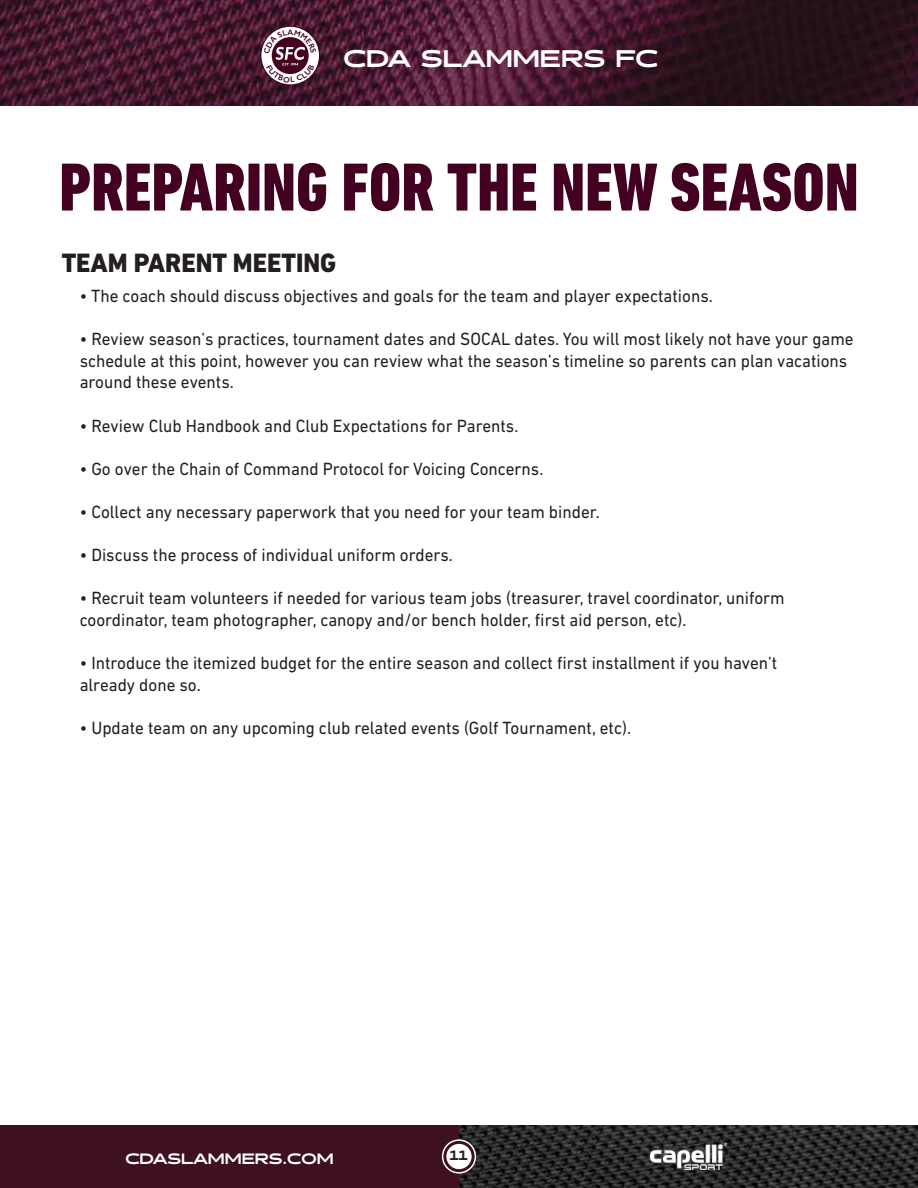
<style>
.page{position:relative;width:918px;height:1188px;background:#fff}
.page>*{position:absolute;margin:0;border:0;box-sizing:border-box;transform-origin:0 0}
.t1{font:800 condensed 69px "DIN Next LT Pro";color:#440020}
.t2{font:800 27px "DIN Next LT Pro";color:#231f20;scale:.95 1}
.t3{font:900 24px "Halogen";color:#fff}
.t4{font:18px/21.6px "DIN Next LT Pro";color:#231f20;scale:.95 1}
.t5{font:900 15px "Halogen";color:#fff}
.t6{font:900 13.5px "Halogen";color:#231f20}
</style>
<div class="page">
<img style="left:0;top:0;width:918px;height:106px">
<div style="left:0;top:1125px;width:459px;height:63px;background:#3e1021"></div>
<img style="left:459px;top:1125px;width:459px;height:63px">
<svg style="left:442px;top:1139px;width:34px;height:35px"></svg>
<img style="left:650px;top:1144px;width:77px;height:25px">
<svg style="left:261px;top:27px;width:58px;height:57px"></svg>
<h3 class="t3" style="left:343px;top:43px;width:316px">CDA SLAMMERS FC</h3>
<h1 class="t1" style="left:59px;top:148px;width:801px">PREPARING FOR THE NEW SEASON</h1>
<h2 class="t2" style="left:62px;top:247px;width:291px">TEAM PARENT MEETING</h2>
<p class="t4" style="left:80px;top:285px;width:668px">• The coach should discuss objectives and goals for the team and player expectations.</p>
<p class="t4" style="left:80px;top:328px;width:816px">• Review season’s practices, tournament dates and SOCAL dates. You will most likely not have your game schedule at this point, however you can review what the season’s timeline so parents can plan vacations around these events.</p>
<p class="t4" style="left:80px;top:414px;width:463px">• Review Club Handbook and Club Expectations for Parents.</p>
<p class="t4" style="left:80px;top:458px;width:490px">• Go over the Chain of Command Protocol for Voicing Concerns.</p>
<p class="t4" style="left:80px;top:501px;width:549px">• Collect any necessary paperwork that you need for your team binder.</p>
<p class="t4" style="left:80px;top:544px;width:394px">• Discuss the process of individual uniform orders.</p>
<p class="t4" style="left:80px;top:587px;width:744px">• Recruit team volunteers if needed for various team jobs (treasurer, travel coordinator, uniform coordinator, team photographer, canopy and/or bench holder, first aid person, etc).</p>
<p class="t4" style="left:80px;top:652px;width:736px">• Introduce the itemized budget for the entire season and collect first installment if you haven’t already done so.</p>
<p class="t4" style="left:80px;top:717px;width:582px">• Update team on any upcoming club related events (Golf Tournament, etc).</p>
<p class="t5" style="left:125px;top:1149px;width:210px">CDASLAMMERS.COM</p>
<p class="t6" style="left:450px;top:1147px;width:20px">11</p>
</div>
